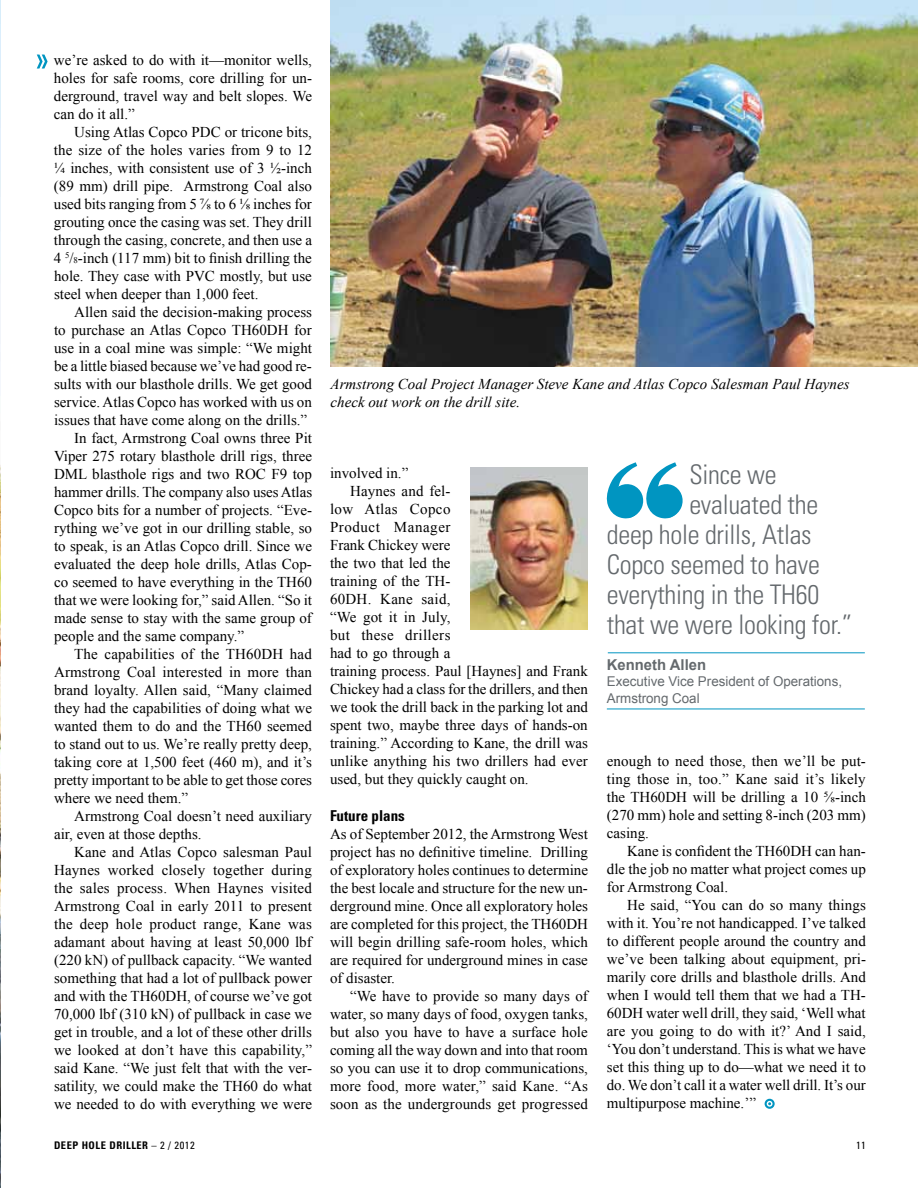
<style>
.page{position:relative;width:918px;height:1188px;background:#fff}
.page>*{position:absolute;margin:0;border:0;box-sizing:border-box;transform-origin:0 0}
.t1{font:300 condensed 27px "Univers LT Std";letter-spacing:-.01em;color:#64696d}
.t2{font:15px/18px "Times New Roman";color:#000;text-align:justify}
.t3{font:italic 15px/18px "Times New Roman";color:#000}
.t4{font:15px "Times New Roman";letter-spacing:.025em;color:#000}
.t5{font:15px "Times New Roman";letter-spacing:.035em;color:#000}
.t6{font:15px "Times New Roman";letter-spacing:.02em;color:#000}
.t7{font:15px "Times New Roman";letter-spacing:.03em;color:#000}
.t8{font:700 15px "Arial";color:#64696d}
.t9{font:700 condensed 15px "Univers LT Std";color:#000}
.t10{font:13.5px/16.2px "Arial";color:#64696d}
.t11{font:700 condensed 10.5px "Univers LT Std";letter-spacing:.05em;color:#000}
.t12{font:condensed 10.5px "Univers LT Std";color:#000}
.s1{font-size:8.7px}
.s2{font-weight:400}
</style>
<div class="page">
<img style="left:0;top:0;width:1px;height:1188px">
<div style="left:765px;top:1099px;width:10px;height:10px;border:2px solid #0095c1;border-radius:50%"></div>
<img style="left:331px;top:0;width:587px;height:366px">
<img style="left:471px;top:468px;width:117px;height:162px">
<svg style="left:606px;top:462px;width:77px;height:57px"></svg>
<hr style="left:607px;top:709px;width:258px;height:1px;background:#0095c1">
<hr style="left:608px;top:652px;width:257px;height:1px;background:#0095c1">
<svg style="left:37px;top:55px;width:11px;height:14px"></svg>
<p class="t2" style="left:54px;top:51px;width:260px">we’re asked to do with it—monitor wells, holes for safe rooms, core drilling for un&shy;derground, travel way and belt slopes. We can do it all.”</p>
<p class="t2" style="left:54px;top:123px;width:260px;text-indent:20px">Using Atlas Copco PDC or tricone bits, the size of the holes varies from 9 to 12 ¼ inches, with consistent use of 3 ½-inch (89 mm) drill pipe. Armstrong Coal also used bits ranging from 5 ⅞ to 6 ⅛ inches for grouting once the casing was set. They drill through the casing, concrete, and then use a 4 <sup>5</sup>/<span class="s1">8</span>-inch (117 mm) bit to finish drilling the hole. They case with PVC mostly, but use steel when deeper than 1,000 feet.</p>
<p class="t2" style="left:74px;top:303px;width:239px">Allen said the decision-making process</p>
<p class="t2" style="left:54px;top:321px;width:259px">to purchase an Atlas Copco TH60DH for</p>
<p class="t2" style="left:54px;top:339px;width:260px">use in a coal mine was simple: “We might</p>
<p class="t2" style="left:54px;top:357px;width:259px">be a little biased because we’ve had good re-</p>
<p class="t2" style="left:54px;top:375px;width:259px">sults with our blasthole drills. We get good</p>
<p class="t2" style="left:54px;top:393px;width:259px">service. Atlas Copco has worked with us on</p>
<p class="t2" style="left:54px;top:411px;width:255px">issues that have come along on the drills.”</p>
<p class="t2" style="left:74px;top:429px;width:239px">In fact, Armstrong Coal owns three Pit</p>
<p class="t2" style="left:54px;top:447px;width:259px">Viper 275 rotary blasthole drill rigs, three</p>
<p class="t2" style="left:54px;top:465px;width:259px">DML blasthole rigs and two ROC F9 top</p>
<p class="t2" style="left:54px;top:483px;width:260px">hammer drills. The company also uses Atlas</p>
<p class="t2" style="left:54px;top:501px;width:259px">Copco bits for a number of projects. “Eve-</p>
<p class="t2" style="left:54px;top:519px;width:259px">rything we’ve got in our drilling stable, so</p>
<p class="t2" style="left:54px;top:537px;width:259px">to speak, is an Atlas Copco drill. Since we</p>
<p class="t2" style="left:54px;top:555px;width:259px">evaluated the deep hole drills, Atlas Cop-</p>
<p class="t2" style="left:54px;top:573px;width:259px">co seemed to have everything in the TH60</p>
<p class="t2" style="left:54px;top:591px;width:260px">that we were looking for,” said Allen. “So it</p>
<p class="t2" style="left:54px;top:609px;width:259px">made sense to stay with the same group of</p>
<p class="t2" style="left:54px;top:627px;width:192px">people and the same company.”</p>
<p class="t2" style="left:74px;top:645px;width:239px">The capabilities of the TH60DH had</p>
<p class="t2" style="left:54px;top:663px;width:260px">Armstrong Coal interested in more than</p>
<p class="t2" style="left:54px;top:681px;width:260px">brand loyalty. Allen said, “Many claimed</p>
<p class="t2" style="left:54px;top:699px;width:259px">they had the capabilities of doing what we</p>
<p class="t2" style="left:54px;top:717px;width:260px">wanted them to do and the TH60 seemed</p>
<p class="t2" style="left:54px;top:735px;width:260px">to stand out to us. We’re really pretty deep,</p>
<p class="t2" style="left:54px;top:753px;width:260px">taking core at 1,500 feet (460 m), and it’s</p>
<p class="t2" style="left:54px;top:771px;width:260px">pretty important to be able to get those cores</p>
<p class="t2" style="left:54px;top:789px;width:136px">where we need them.”</p>
<p class="t2" style="left:74px;top:807px;width:239px">Armstrong Coal doesn’t need auxiliary</p>
<p class="t2" style="left:54px;top:825px;width:149px">air, even at those depths.</p>
<p class="t2" style="left:74px;top:843px;width:239px">Kane and Atlas Copco salesman Paul</p>
<p class="t2" style="left:54px;top:861px;width:259px">Haynes worked closely together during</p>
<p class="t2" style="left:54px;top:879px;width:259px">the sales process. When Haynes visited</p>
<p class="t2" style="left:54px;top:897px;width:260px">Armstrong Coal in early 2011 to present</p>
<p class="t2" style="left:54px;top:915px;width:259px">the deep hole product range, Kane was</p>
<p class="t2" style="left:54px;top:933px;width:259px">adamant about having at least 50,000 lbf</p>
<p class="t2" style="left:54px;top:951px;width:259px">(220 kN) of pullback capacity. “We wanted</p>
<p class="t2" style="left:54px;top:969px;width:259px">something that had a lot of pullback power</p>
<p class="t2" style="left:54px;top:987px;width:260px">and with the TH60DH, of course we’ve got</p>
<p class="t2" style="left:54px;top:1005px;width:259px">70,000 lbf (310 kN) of pullback in case we</p>
<p class="t2" style="left:54px;top:1023px;width:259px">get in trouble, and a lot of these other drills</p>
<p class="t2" style="left:54px;top:1041px;width:260px">we looked at don’t have this capability,”</p>
<p class="t2" style="left:54px;top:1059px;width:259px">said Kane. “We just felt that with the ver-</p>
<p class="t2" style="left:54px;top:1077px;width:260px">satility, we could make the TH60 do what</p>
<p class="t2" style="left:54px;top:1095px;width:259px">we needed to do with everything we were</p>
<p class="t3" style="left:331px;top:375px;width:520px">Armstrong Coal Project Manager Steve Kane and Atlas Copco Salesman Paul Haynes check out work on the drill site.</p>
<p class="t2" style="left:330px;top:464px;width:80px">involved in.”</p>
<p class="t2" style="left:350px;top:482px;width:102px">Haynes and fel-</p>
<p class="t7" style="left:330px;top:499px;width:122px">low Atlas Copco</p>
<p class="t5" style="left:330px;top:517px;width:122px">Product Manager</p>
<p class="t2" style="left:330px;top:536px;width:122px">Frank Chickey were</p>
<p class="t2" style="left:330px;top:554px;width:122px">the two that led the</p>
<p class="t2" style="left:330px;top:572px;width:122px">training of the TH-</p>
<p class="t6" style="left:330px;top:589px;width:122px">60DH. Kane said,</p>
<p class="t2" style="left:330px;top:608px;width:122px">“We got it in July,</p>
<p class="t4" style="left:330px;top:625px;width:122px">but these drillers</p>
<p class="t2" style="left:330px;top:644px;width:122px">had to go through a</p>
<p class="t2" style="left:330px;top:662px;width:259px">training process. Paul [Haynes] and Frank</p>
<p class="t2" style="left:330px;top:680px;width:259px">Chickey had a class for the drillers, and then</p>
<p class="t2" style="left:330px;top:698px;width:260px">we took the drill back in the parking lot and</p>
<p class="t2" style="left:330px;top:716px;width:259px">spent two, maybe three days of hands-on</p>
<p class="t2" style="left:330px;top:734px;width:260px">training.” According to Kane, the drill was</p>
<p class="t2" style="left:330px;top:752px;width:259px">unlike anything his two drillers had ever</p>
<p class="t2" style="left:330px;top:770px;width:200px">used, but they quickly caught on.</p>
<p class="t9" style="left:330px;top:807px;width:76px">Future plans</p>
<p class="t2" style="left:330px;top:825px;width:260px">As of September 2012, the Armstrong West project has no definitive timeline. Drilling of exploratory holes continues to determine the best locale and structure for the new un&shy;derground mine. Once all exploratory holes are completed for this project, the TH60DH will begin drilling safe-room holes, which are required for underground mines in case of disaster.</p>
<p class="t2" style="left:330px;top:987px;width:260px;text-indent:20px">“We have to provide so many days of water, so many days of food, oxygen tanks, but also you have to have a surface hole coming all the way down and into that room so you can use it to drop communications, more food, more water,” said Kane. “As soon as the undergrounds get progressed</p>
<h1 class="t1" style="left:689px;top:458px;width:89px">Since we</h1>
<h1 class="t1" style="left:689px;top:488px;width:130px">evaluated the</h1>
<h1 class="t1" style="left:607px;top:518px;width:206px">deep hole drills, Atlas</h1>
<h1 class="t1" style="left:607px;top:548px;width:215px">Copco seemed to have</h1>
<h1 class="t1" style="left:607px;top:578px;width:214px">everything in the TH60</h1>
<h1 class="t1" style="left:607px;top:608px;width:247px">that we were looking for.”</h1>
<p class="t8" style="left:607px;top:655px;width:101px">Kenneth Allen</p>
<p class="t10" style="left:607px;top:674px;width:237px">Executive Vice President of Operations,<br>Armstrong Coal</p>
<p class="t2" style="left:607px;top:752px;width:261px">enough to need those, then we’ll be put&shy;ting those in, too.” Kane said it’s likely the TH60DH will be drilling a 10 ⅝-inch (270 mm) hole and setting 8-inch (203 mm) casing.</p>
<p class="t2" style="left:607px;top:842px;width:261px;text-indent:20px">Kane is confident the TH60DH can han&shy;dle the job no matter what project comes up for Armstrong Coal.</p>
<p class="t2" style="left:607px;top:896px;width:261px;text-indent:20px">He said, “You can do so many things with it. You’re not handicapped. I’ve talked to different people around the country and we’ve been talking about equipment, pri&shy;marily core drills and blasthole drills. And when I would tell them that we had a TH-60DH water well drill, they said, ‘Well what are you going to do with it?’ And I said, ‘You don’t understand. This is what we have set this thing up to do—what we need it to do. We don’t call it a water well drill. It’s our multipurpose machine.’”</p>
<p class="t11" style="left:54px;top:1138px;width:142px">deep hole driller <span class="s2">– 2 / 2012</span></p>
<p class="t12" style="left:856px;top:1138px;width:11px">11</p>
</div>
